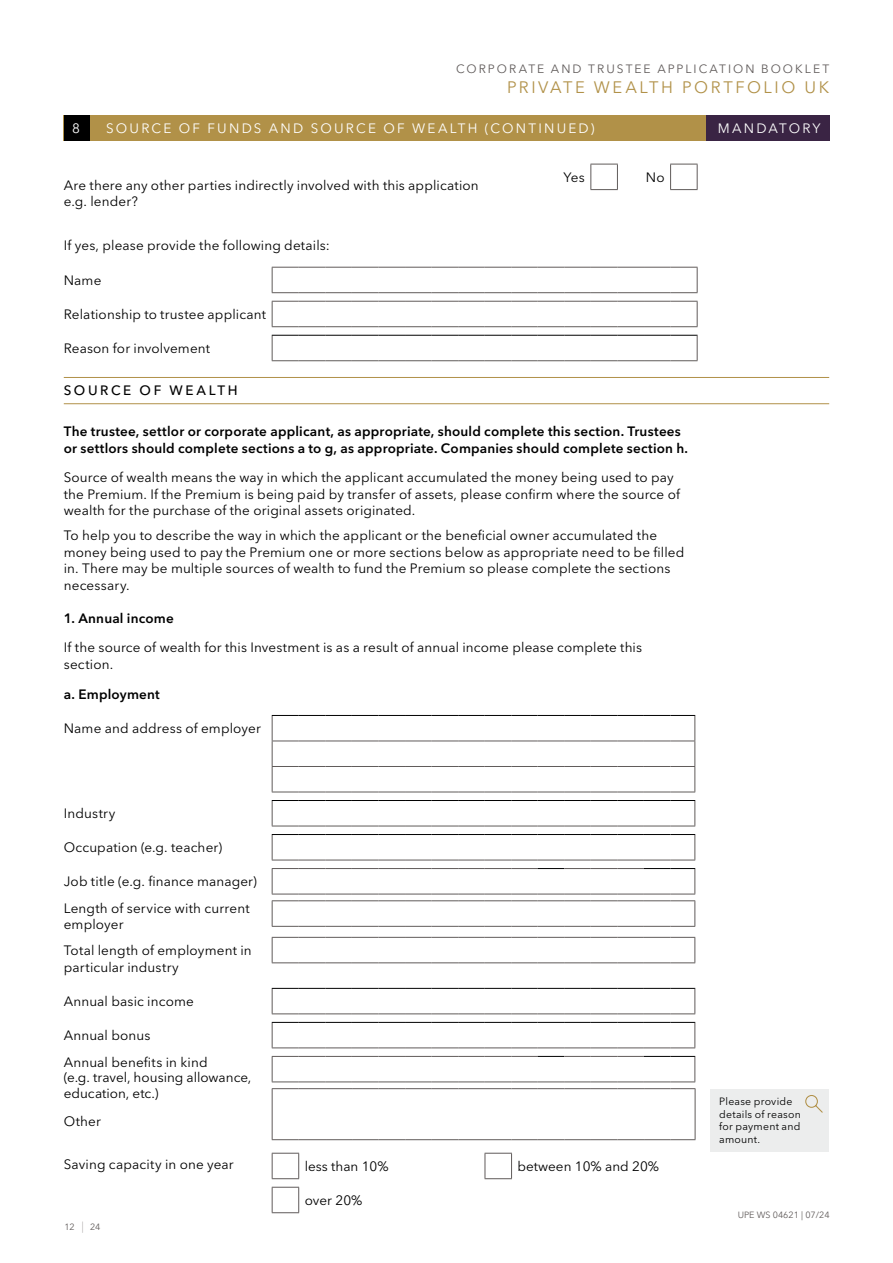
<style>
.page{position:relative;width:893px;height:1263px;background:#fff}
.page>*{position:absolute;margin:0;border:0;box-sizing:border-box;transform-origin:0 0}
.t1{font:16.5px "Avenir Next LT Pro";letter-spacing:.155em;color:#b19148}
.t2{font:13.5px/16.5px "Avenir Next LT Pro";letter-spacing:.01em;color:#000}
.t3{font:600 13.5px/16.5px "Avenir Next LT Pro";letter-spacing:.015em;color:#000}
.t4{font:13.5px "Avenir Next LT Pro";letter-spacing:.165em;color:#fff}
.t5{font:500 13.5px "Avenir Next LT Pro";letter-spacing:.195em;color:#000}
.t6{font:12px "Avenir Next LT Pro";letter-spacing:.17em;color:#605b5a}
.t7{font:10.5px/12.6px "Avenir Next LT Pro";letter-spacing:.02em;color:#000}
.t8{font:9px "Avenir Next LT Pro";color:#605b5a}
.s1{font-weight:200;font-size:11.25px}
</style>
<div class="page">
<div style="left:64px;top:115px;width:765px;height:25px;background:#b19148"></div>
<div style="left:64px;top:115px;width:25px;height:25px;background:#000"></div>
<div style="left:706px;top:115px;width:123px;height:25px;background:#3a2444"></div>
<hr style="left:64px;top:377px;width:765px;height:1px;background:#b19148">
<hr style="left:64px;top:403px;width:765px;height:1px;background:#b19148">
<svg style="left:590px;top:164px;width:28px;height:26px"></svg>
<svg style="left:670px;top:164px;width:28px;height:26px"></svg>
<svg style="left:272px;top:267px;width:426px;height:26px"></svg>
<svg style="left:272px;top:301px;width:426px;height:26px"></svg>
<svg style="left:272px;top:335px;width:426px;height:26px"></svg>
<svg style="left:272px;top:715px;width:423px;height:78px"></svg>
<svg style="left:272px;top:800px;width:423px;height:27px"></svg>
<svg style="left:272px;top:834px;width:423px;height:27px"></svg>
<svg style="left:272px;top:868px;width:423px;height:59px"></svg>
<svg style="left:272px;top:937px;width:423px;height:26px"></svg>
<svg style="left:272px;top:988px;width:423px;height:26px"></svg>
<svg style="left:272px;top:1022px;width:423px;height:26px"></svg>
<svg style="left:272px;top:1056px;width:423px;height:26px"></svg>
<hr style="left:272px;top:1089px;width:1px;height:50px;background:#605b5a">
<svg style="left:272px;top:1088px;width:423px;height:1px"></svg>
<hr style="left:695px;top:1089px;width:1px;height:50px;background:#605b5a">
<svg style="left:272px;top:1139px;width:423px;height:1px"></svg>
<svg style="left:272px;top:1153px;width:27px;height:26px"></svg>
<svg style="left:485px;top:1153px;width:27px;height:26px"></svg>
<svg style="left:272px;top:1187px;width:27px;height:26px"></svg>
<div style="left:711px;top:1089px;width:118px;height:62px;background:#eceded"></div>
<svg style="left:805px;top:1095px;width:18px;height:18px"></svg>
<p class="t6" style="left:456px;top:62px;width:375px">CORPORATE AND TRUSTEE APPLICATION BOOKLET</p>
<p class="t1" style="left:507px;top:78px;width:324px">PRIVATE WEALTH PORTFOLIO UK</p>
<p class="t4" style="left:72px;top:120px;width:9px">8</p>
<p class="t4" style="left:106px;top:120px;width:490px">SOURCE OF FUNDS AND SOURCE OF WEALTH (CONTINUED)</p>
<p class="t4" style="left:718px;top:120px;width:104px">MANDATORY</p>
<p class="t2" style="left:64px;top:177px;width:416px">Are there any other parties indirectly involved with this application e.g. lender?</p>
<p class="t2" style="left:64px;top:237px;width:268px">If yes, please provide the following details:</p>
<p class="t2" style="left:64px;top:272px;width:39px">Name</p>
<p class="t2" style="left:64px;top:306px;width:204px">Relationship to trustee applicant</p>
<p class="t2" style="left:64px;top:340px;width:148px">Reason for involvement</p>
<p class="t5" style="left:64px;top:382px;width:175px">SOURCE OF WEALTH</p>
<p class="t2" style="left:564px;top:169px;width:23px">Yes</p>
<p class="t2" style="left:646px;top:169px;width:20px">No</p>
<p class="t3" style="left:64px;top:423px;width:626px">The trustee, settlor or corporate applicant, as appropriate, should complete this section. Trustees or settlors should complete sections a to g, as appropriate. Companies should complete section h.</p>
<p class="t2" style="left:64px;top:469px;width:618px">Source of wealth means the way in which the applicant accumulated the money being used to pay the Premium. If the Premium is being paid by transfer of assets, please confirm where the source of wealth for the purchase of the original assets originated.</p>
<p class="t2" style="left:64px;top:527px;width:622px">To help you to describe the way in which the applicant or the beneficial owner accumulated the money being used to pay the Premium one or more sections below as appropriate need to be filled in. There may be multiple sources of wealth to fund the Premium so please complete the sections necessary.</p>
<p class="t3" style="left:64px;top:610px;width:112px">1. Annual income</p>
<p class="t2" style="left:64px;top:639px;width:580px">If the source of wealth for this Investment is as a result of annual income please complete this section.</p>
<p class="t3" style="left:64px;top:686px;width:98px">a. Employment</p>
<p class="t2" style="left:64px;top:720px;width:199px">Name and address of employer</p>
<p class="t2" style="left:64px;top:805px;width:53px">Industry</p>
<p class="t2" style="left:64px;top:839px;width:160px">Occupation (e.g. teacher)</p>
<p class="t2" style="left:64px;top:868px;width:195px;line-height:26.2px">Job title (e.g. finance manager)<br>Length of service with current</p>
<p class="t2" style="left:64px;top:911px;width:189px;line-height:26.2px">employer<br>Total length of employment in</p>
<p class="t2" style="left:64px;top:959px;width:117px">particular industry</p>
<p class="t2" style="left:64px;top:993px;width:132px">Annual basic income</p>
<p class="t2" style="left:64px;top:1022px;width:145px;line-height:26.4px">Annual bonus<br>Annual benefits in kind</p>
<p class="t2" style="left:64px;top:1069px;width:189px">(e.g. travel, housing allowance, education, etc.)</p>
<p class="t2" style="left:64px;top:1113px;width:39px">Other</p>
<p class="t2" style="left:64px;top:1156px;width:172px">Saving capacity in one year</p>
<p class="t2" style="left:305px;top:1158px;width:85px">less than 10%</p>
<p class="t2" style="left:518px;top:1158px;width:143px">between 10% and 20%</p>
<p class="t2" style="left:305px;top:1192px;width:59px">over 20%</p>
<p class="t8" style="left:65px;top:1222px;width:37px">12 <span class="s1">|</span> 24</p>
<p class="t7" style="left:719px;top:1095px;width:83px">Please provide details of reason for payment and amount.</p>
<p class="t8" style="left:738px;top:1210px;width:93px">UPE WS 04621 | 07/24</p>
</div>
